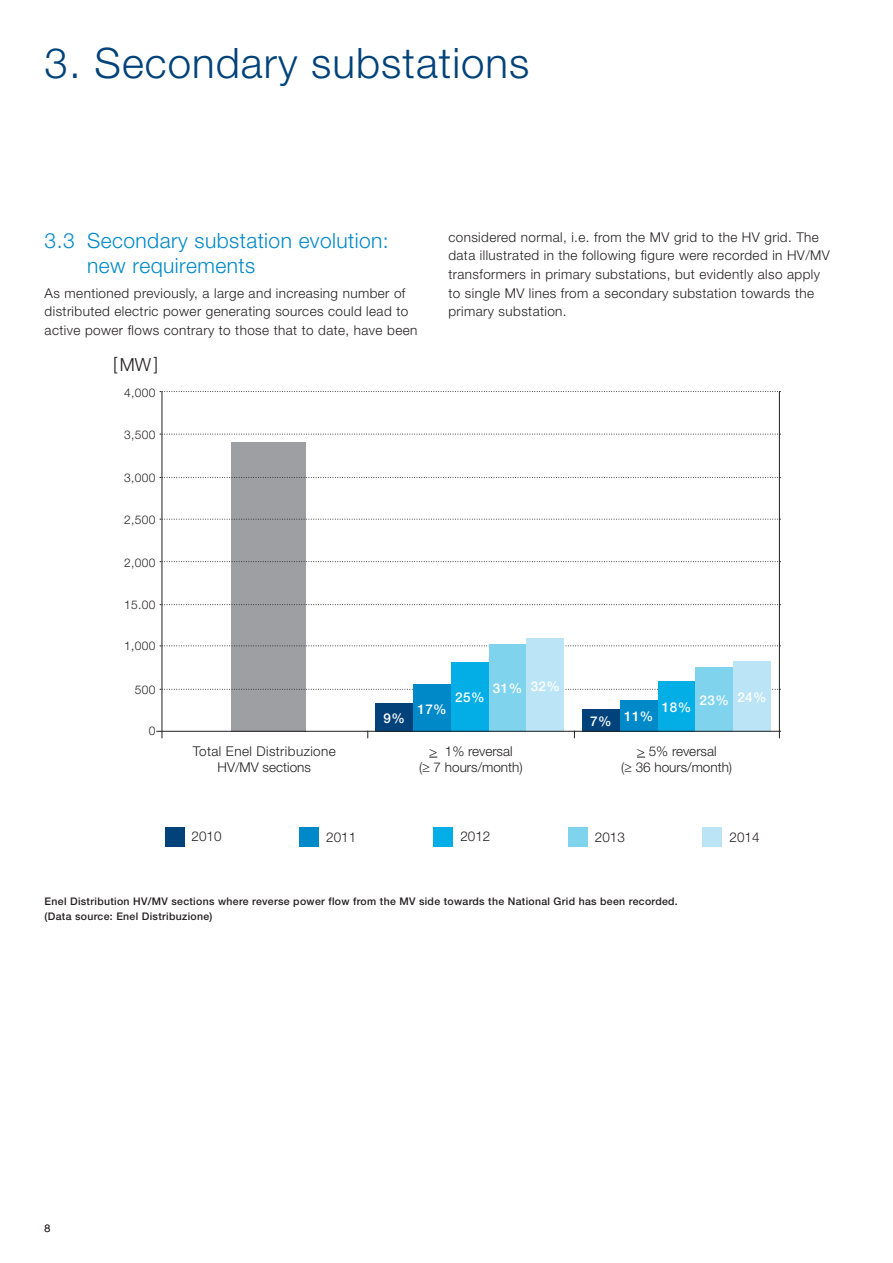
<style>
.page{position:relative;width:893px;height:1263px;background:#fff}
.page>*{position:absolute;margin:0;border:0;box-sizing:border-box;transform-origin:0 0}
._01__Titoli_Pagina{font:300 42px "Helvetica Neue LT";letter-spacing:.025em;color:#004279}
._03__Title_Color_C{font:300 21px/24.8px "Helvetica Neue LT";letter-spacing:.02em;color:#0089c8}
.t1{font:300 18px "Helvetica Neue LT";color:#231f20}
._03__Body_Test{font:300 13.5px/18.8px "Helvetica Neue LT";letter-spacing:.03em;color:#231f20}
._03__Body_Test-2{font:300 13.5px "Helvetica Neue LT";color:#231f20}
._03__Body_Test-3{font:500 13.5px "Helvetica Neue LT";letter-spacing:.03em;color:#fff}
._05__Picture_caption{font:300 13.5px "Helvetica Neue LT";letter-spacing:.03em;color:#231f20}
._03__Body_Test-4{font:300 12px "Helvetica Neue LT";letter-spacing:.03em;color:#231f20}
._05__Picture_caption-2{font:500 10.5px "Helvetica Neue LT";letter-spacing:.03em;color:#231f20}
.t2{font:300 10.5px "Helvetica Neue LT";color:#231f20}
</style>
<div class="page">
<div style="left:232px;top:442px;width:74px;height:289px;background:#9d9fa2"></div>
<svg style="left:160px;top:645px;width:619px;height:1px"></svg>
<svg style="left:160px;top:689px;width:619px;height:1px"></svg>
<div style="left:375px;top:704px;width:38px;height:28px;background:#004279"></div>
<div style="left:582px;top:709px;width:38px;height:23px;background:#004279"></div>
<div style="left:413px;top:685px;width:38px;height:47px;background:#0089c8"></div>
<div style="left:620px;top:700px;width:38px;height:32px;background:#0089c8"></div>
<div style="left:451px;top:662px;width:38px;height:70px;background:#03ade5"></div>
<div style="left:658px;top:681px;width:37px;height:51px;background:#03ade5"></div>
<div style="left:489px;top:644px;width:37px;height:88px;background:#7fd3ec"></div>
<div style="left:695px;top:668px;width:38px;height:64px;background:#7fd3ec"></div>
<div style="left:526px;top:639px;width:38px;height:93px;background:#bbe5f7"></div>
<div style="left:733px;top:662px;width:38px;height:70px;background:#bbe5f7"></div>
<div style="left:165px;top:827px;width:19px;height:19px;background:#004279"></div>
<div style="left:434px;top:827px;width:19px;height:19px;background:#03ade5"></div>
<div style="left:703px;top:827px;width:19px;height:19px;background:#bbe5f7"></div>
<div style="left:300px;top:827px;width:19px;height:19px;background:#0089c8"></div>
<div style="left:568px;top:827px;width:19px;height:19px;background:#7fd3ec"></div>
<svg style="left:160px;top:561px;width:619px;height:1px"></svg>
<svg style="left:160px;top:604px;width:619px;height:1px"></svg>
<svg style="left:160px;top:519px;width:619px;height:1px"></svg>
<svg style="left:160px;top:477px;width:619px;height:1px"></svg>
<svg style="left:160px;top:434px;width:619px;height:1px"></svg>
<svg style="left:160px;top:391px;width:620px;height:1px"></svg>
<hr style="left:157px;top:731px;width:624px;height:1px;background:#231f20">
<hr style="left:162px;top:392px;width:1px;height:346px;background:#231f20">
<hr style="left:779px;top:392px;width:1px;height:346px;background:#231f20">
<p class="_01__Titoli_Pagina" style="left:45px;top:37px;width:486px">3. Secondary substations</p>
<p class="_03__Title_Color_C" style="left:87px;top:228px;width:303px;text-indent:-43px">3.3 Secondary substation evolution: new requirements</p>
<p class="_03__Body_Test" style="left:45px;top:283px;width:374px">As mentioned previously, a large and increasing number of distributed electric power generating sources could lead to active power flows contrary to those that to date, have been</p>
<p class="t1" style="left:113px;top:353px;width:46px">[MW]</p>
<p class="_03__Body_Test-4" style="left:124px;top:385px;width:33px">4,000</p>
<p class="_03__Body_Test-4" style="left:124px;top:427px;width:33px">3,500</p>
<p class="_03__Body_Test-4" style="left:124px;top:471px;width:33px">3,000</p>
<p class="_03__Body_Test-4" style="left:124px;top:513px;width:33px">2,500</p>
<p class="_03__Body_Test-4" style="left:124px;top:555px;width:33px">2,000</p>
<p class="_03__Body_Test-4" style="left:124px;top:598px;width:33px">15.00</p>
<p class="_03__Body_Test-4" style="left:124px;top:639px;width:33px">1,000</p>
<p class="_03__Body_Test" style="left:448px;top:227px;width:383px">considered normal, i.e. from the MV grid to the HV grid. The data illustrated in the following figure were recorded in HV/MV transformers in primary substations, but evidently also apply to single MV lines from a secondary substation towards the primary substation.</p>
<p class="_03__Body_Test-4" style="left:135px;top:683px;width:22px">500</p>
<p class="_03__Body_Test-4" style="left:149px;top:724px;width:8px">0</p>
<p class="_05__Picture_caption" style="left:193px;top:743px;width:145px">Total Enel Distribuzione</p>
<p class="_03__Body_Test-2" style="left:218px;top:759px;width:95px">HV/MV sections</p>
<p class="_03__Body_Test-3" style="left:531px;top:678px;width:31px">32%</p>
<p class="_03__Body_Test-3" style="left:493px;top:680px;width:31px">31%</p>
<p class="_03__Body_Test-3" style="left:455px;top:690px;width:31px">25%</p>
<p class="_03__Body_Test-3" style="left:417px;top:701px;width:31px">17%</p>
<p class="_03__Body_Test-3" style="left:384px;top:710px;width:23px">9%</p>
<p class="_03__Body_Test-3" style="left:590px;top:713px;width:23px">7%</p>
<p class="_03__Body_Test-2" style="left:429px;top:743px;width:85px">&gt; 1% reversal</p>
<p class="_03__Body_Test-2" style="left:419px;top:759px;width:105px">(≥ 7 hours/month)</p>
<p class="_03__Body_Test-3" style="left:624px;top:708px;width:31px">11%</p>
<p class="_03__Body_Test-3" style="left:662px;top:699px;width:31px">18%</p>
<p class="_03__Body_Test-3" style="left:700px;top:692px;width:31px">23%</p>
<p class="_03__Body_Test-3" style="left:737px;top:689px;width:31px">24%</p>
<p class="_03__Body_Test-2" style="left:637px;top:743px;width:81px">&gt; 5% reversal</p>
<p class="_03__Body_Test-2" style="left:621px;top:759px;width:112px">(≥ 36 hours/month)</p>
<p class="_03__Body_Test" style="left:192px;top:827px;width:32px">2010</p>
<p class="_03__Body_Test" style="left:326px;top:828px;width:32px">2011</p>
<p class="_03__Body_Test" style="left:460px;top:827px;width:32px">2012</p>
<p class="_03__Body_Test" style="left:595px;top:828px;width:32px">2013</p>
<p class="_03__Body_Test" style="left:729px;top:828px;width:32px">2014</p>
<p class="_05__Picture_caption-2" style="left:45px;top:895px;width:635px">Enel Distribution HV/MV sections where reverse power flow from the MV side towards the National Grid has been recorded.</p>
<p class="_05__Picture_caption-2" style="left:45px;top:910px;width:169px">(Data source: Enel Distribuzione)</p>
<p class="t2" style="left:45px;top:1222px;width:7px">8</p>
</div>
